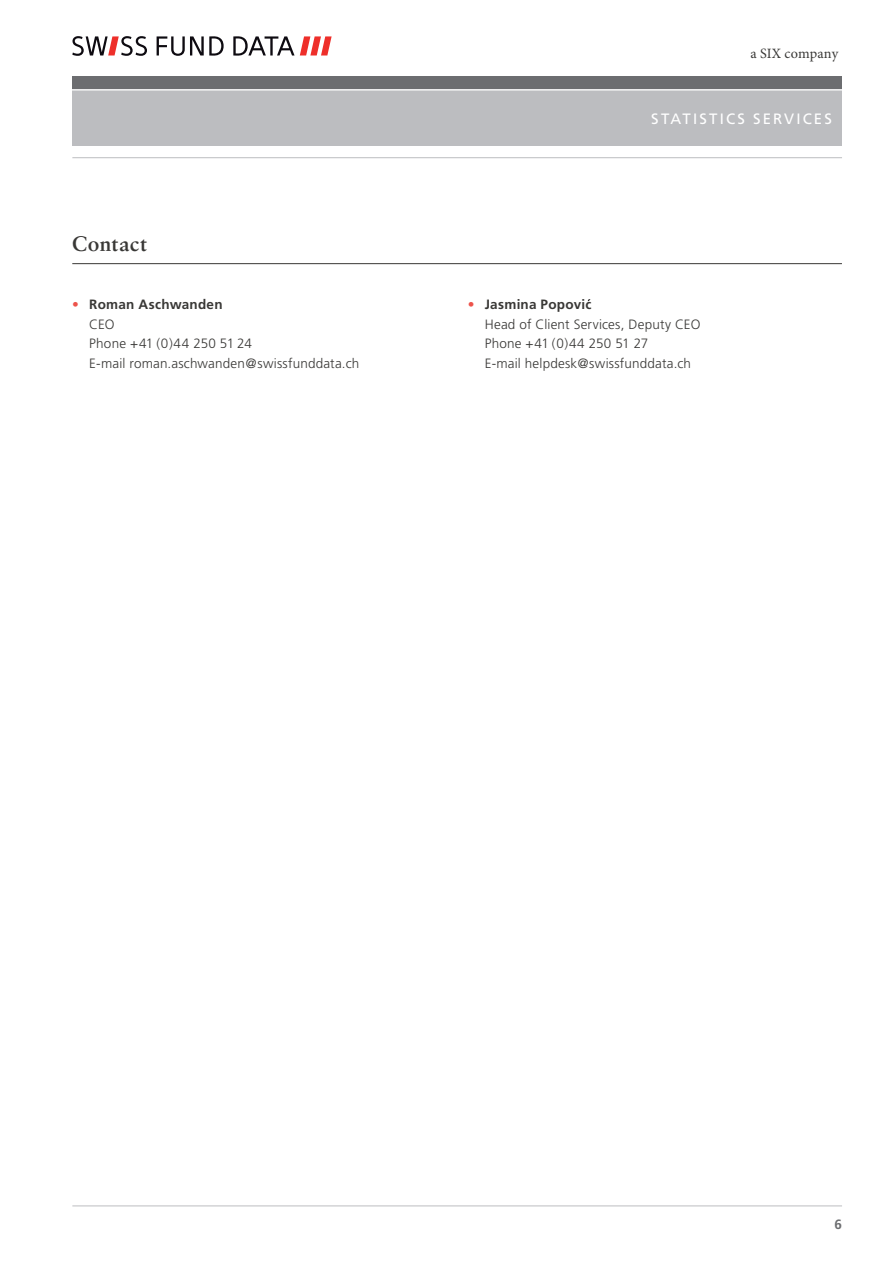
<style>
.page{position:relative;width:893px;height:1263px;background:#fff}
.page>*{position:absolute;margin:0;border:0;box-sizing:border-box;transform-origin:0 0}
.t1{font:700 21px "Sabon";letter-spacing:.02em;color:#393836}
.t2{font:15px "Frutiger";letter-spacing:.14em;color:#fff}
.t3{font:14.25px "Minion Pro";letter-spacing:.005em;color:#393836}
.t4{font:300 13.5px/19.5px "Frutiger";letter-spacing:.01em;color:#393836}
.t5{font:700 13.5px "Frutiger";color:#6c6d70}
.s1{color:#ed534b}
.s2{font-weight:700}
</style>
<div class="page">
<div style="left:72px;top:82px;width:770px;height:64px;background:#bcbdc0"></div>
<div style="left:72px;top:77px;width:770px;height:12px;background:#6c6d70"></div>
<hr style="left:65px;top:89px;width:807px;height:1px;background:#fff">
<hr style="left:72px;top:157px;width:770px;height:1px;background:#bcbdc0">
<hr style="left:72px;top:1205px;width:770px;height:1px;background:#bcbdc0">
<svg style="left:72px;top:36px;width:75px;height:20px"></svg>
<svg style="left:157px;top:36px;width:67px;height:20px"></svg>
<svg style="left:233px;top:36px;width:99px;height:20px"></svg>
<hr style="left:72px;top:263px;width:770px;height:1px;background:#393836">
<h1 class="t1" style="left:72px;top:230px;width:76px">Contact</h1>
<p class="t4" style="left:89px;top:295px;width:271px;text-indent:-17px"><span class="s1">•</span> <span class="s2">Roman Aschwanden<br></span>CEO<br>Phone +41 (0)44 250 51 24<br>E-mail roman.aschwanden@swissfunddata.ch</p>
<p class="t3" style="left:750px;top:44px;width:89px">a SIX company</p>
<p class="t2" style="left:651px;top:110px;width:182px">STATISTICS SERVICES</p>
<p class="t4" style="left:485px;top:295px;width:217px;text-indent:-17px"><span class="s1">•</span> <span class="s2">Jasmina Popovic<br></span>Head of Client Services, Deputy CEO<br>Phone +41 (0)44 250 51 27<br>E-mail helpdesk@swissfunddata.ch</p>
<p class="t5" style="left:834px;top:1216px;width:9px">6</p>
</div>
